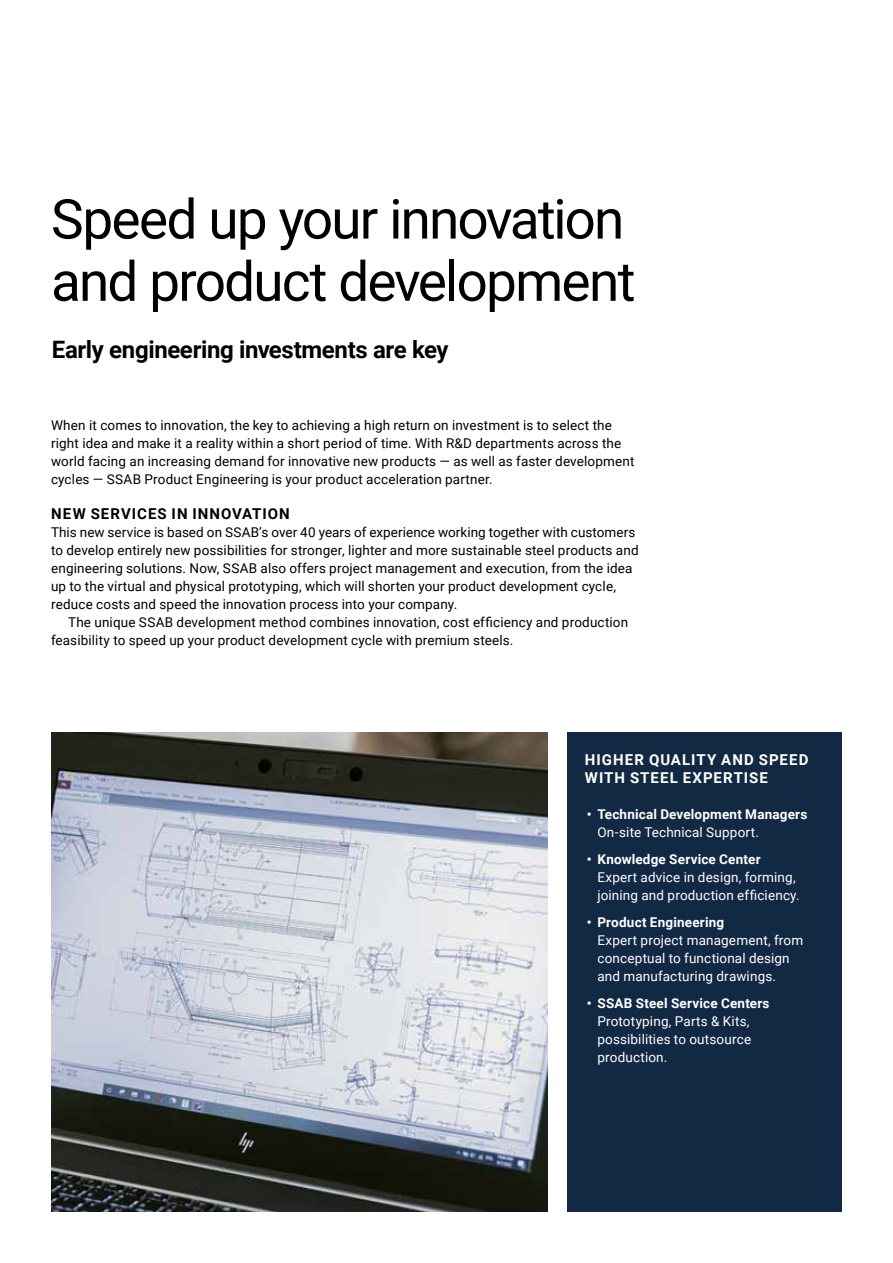
<style>
.page{position:relative;width:893px;height:1263px;background:#fff}
.page>*{position:absolute;margin:0;border:0;box-sizing:border-box;transform-origin:0 0}
.t1{font:54.9px/62.2px "Roboto";letter-spacing:-.035em;color:#000}
.t2{font:700 24px "Roboto";letter-spacing:-.015em;color:#000}
.t3{font:700 15px/18px "Roboto";letter-spacing:.07em;color:#fff}
.t4{font:700 15px "Roboto";letter-spacing:.07em;color:#000}
.t5{font:13.5px/18px "Roboto";letter-spacing:.01em;color:#000}
.t6{font:13.5px/18px "Roboto";letter-spacing:.01em;color:#fff}
.t7{font:700 13.5px "Roboto";letter-spacing:.015em;color:#fff}
</style>
<div class="page">
<div style="left:568px;top:733px;width:274px;height:479px;background:#122944"></div>
<img style="left:51px;top:733px;width:496px;height:479px">
<h1 class="t1" style="left:51px;top:186px;width:586px">Speed up your innovation and product development</h1>
<h2 class="t2" style="left:52px;top:333px;width:398px">Early engineering investments are key</h2>
<p class="t5" style="left:51px;top:416px;width:585px">When it comes to innovation, the key to achieving a high return on investment is to select the right idea and make it a reality within a short period of time. With R&amp;D departments across the world facing an increasing demand for innovative new products — as well as faster development cycles — SSAB Product Engineering is your product acceleration partner.</p>
<p class="t4" style="left:51px;top:503px;width:240px">NEW SERVICES IN INNOVATION</p>
<p class="t5" style="left:51px;top:523px;width:589px">This new service is based on SSAB’s over 40 years of experience working together with customers to develop entirely new possibilities for stronger, lighter and more sustainable steel products and engineering solutions. Now, SSAB also offers project management and execution, from the idea up to the virtual and physical prototyping, which will shorten your product development cycle, reduce costs and speed the innovation process into your company.</p>
<p class="t5" style="left:51px;top:613px;width:579px;text-indent:17px">The unique SSAB development method combines innovation, cost efficiency and production feasibility to speed up your product development cycle with premium steels.</p>
<p class="t3" style="left:585px;top:750px;width:225px">HIGHER QUALITY AND SPEED<br>WITH STEEL EXPERTISE</p>
<p class="t7" style="left:587px;top:805px;width:222px">• Technical Development Managers</p>
<p class="t6" style="left:597px;top:823px;width:163px">On-site Technical Support.</p>
<p class="t7" style="left:587px;top:850px;width:175px">• Knowledge Service Center</p>
<p class="t6" style="left:597px;top:868px;width:204px">Expert advice in design, forming, joining and production efficiency.</p>
<p class="t7" style="left:587px;top:913px;width:139px">• Product Engineering</p>
<p class="t6" style="left:597px;top:931px;width:207px">Expert project management, from conceptual to functional design and manufacturing drawings.</p>
<p class="t7" style="left:587px;top:994px;width:184px">• SSAB Steel Service Centers</p>
<p class="t6" style="left:597px;top:1012px;width:155px;text-align:justify">Prototyping, Parts &amp; Kits, possibilities to outsource production.</p>
</div>
